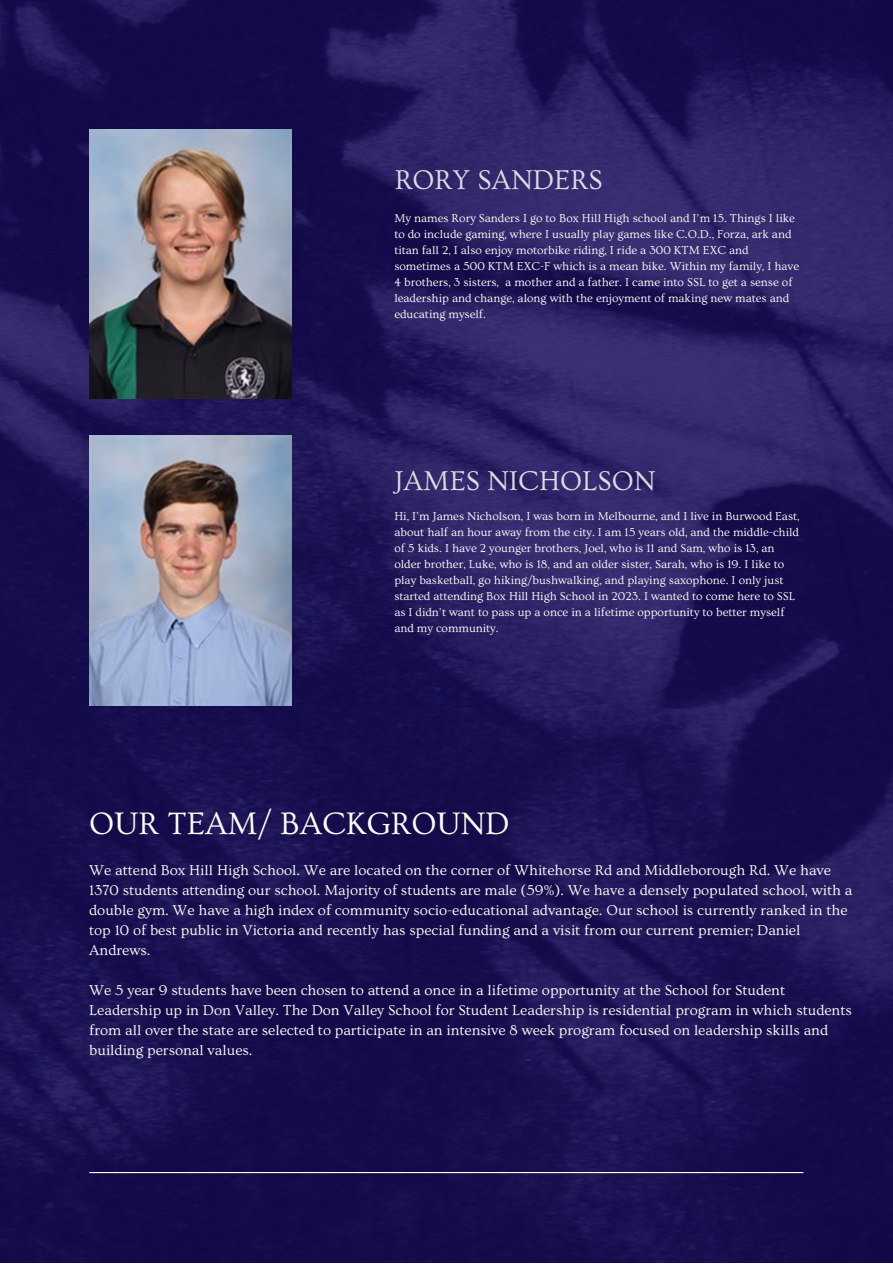
<style>
.page{position:relative;width:893px;height:1264px;background:#fff}
.page>*{position:absolute;margin:0;border:0;box-sizing:border-box;transform-origin:0 0}
.t1{font:32.55px "Ovo";color:#fffbf7}
.t2{font:28.5px "Ovo";color:#fffbf7}
.t3{font:15px/20px "Ovo";color:#fffbf7}
.t4{font:12px/16px "Ovo";color:#fffbf7}
</style>
<div class="page">
<img style="left:0;top:0;width:892px;height:1262px">
<hr style="left:89px;top:1171px;width:714px;height:2px;background:#fffbf7">
<img style="left:89px;top:130px;width:203px;height:268px">
<img style="left:89px;top:435px;width:203px;height:270px">
<h2 class="t2" style="left:394px;top:164px;width:210px">RORY SANDERS</h2>
<p class="t4" style="left:394px;top:210px;width:406px">My names Rory Sanders I go to Box Hill High school and I’m 15. Things I like to do include gaming, where I usually play games like C.O.D., Forza, ark and titan fall 2, I also enjoy motorbike riding, I ride a 300 KTM EXC and sometimes a 500 KTM EXC-F which is a mean bike. Within my family, I have 4 brothers, 3 sisters, a mother and a father. I came into SSL to get a sense of leadership and change, along with the enjoyment of making new mates and educating myself.</p>
<h2 class="t2" style="left:394px;top:465px;width:262px">JAMES NICHOLSON</h2>
<p class="t4" style="left:394px;top:508px;width:406px">Hi, I’m James Nicholson, I was born in Melbourne, and I live in Burwood East, about half an hour away from the city. I am 15 years old, and the middle-child of 5 kids. I have 2 younger brothers, Joel, who is 11 and Sam, who is 13, an older brother, Luke, who is 18, and an older sister, Sarah, who is 19. I like to play basketball, go hiking/bushwalking, and playing saxophone. I only just started attending Box Hill High School in 2023. I wanted to come here to SSL as I didn’t want to pass up a once in a lifetime opportunity to better myself and my community.</p>
<p class="t1" style="left:89px;top:805px;width:422px">OUR TEAM/ BACKGROUND</p>
<p class="t3" style="left:89px;top:860px;width:764px">We attend Box Hill High School. We are located on the corner of Whitehorse Rd and Middleborough Rd. We have 1370 students attending our school. Majority of students are male (59%). We have a densely populated school, with a double gym. We have a high index of community socio-educational advantage. Our school is currently ranked in the top 10 of best public in Victoria and recently has special funding and a visit from our current premier; Daniel Andrews.</p>
<p class="t3" style="left:89px;top:980px;width:764px">We 5 year 9 students have been chosen to attend a once in a lifetime opportunity at the School for Student Leadership up in Don Valley. The Don Valley School for Student Leadership is residential program in which students from all over the state are selected to participate in an intensive 8 week program focused on leadership skills and building personal values.</p>
</div>
